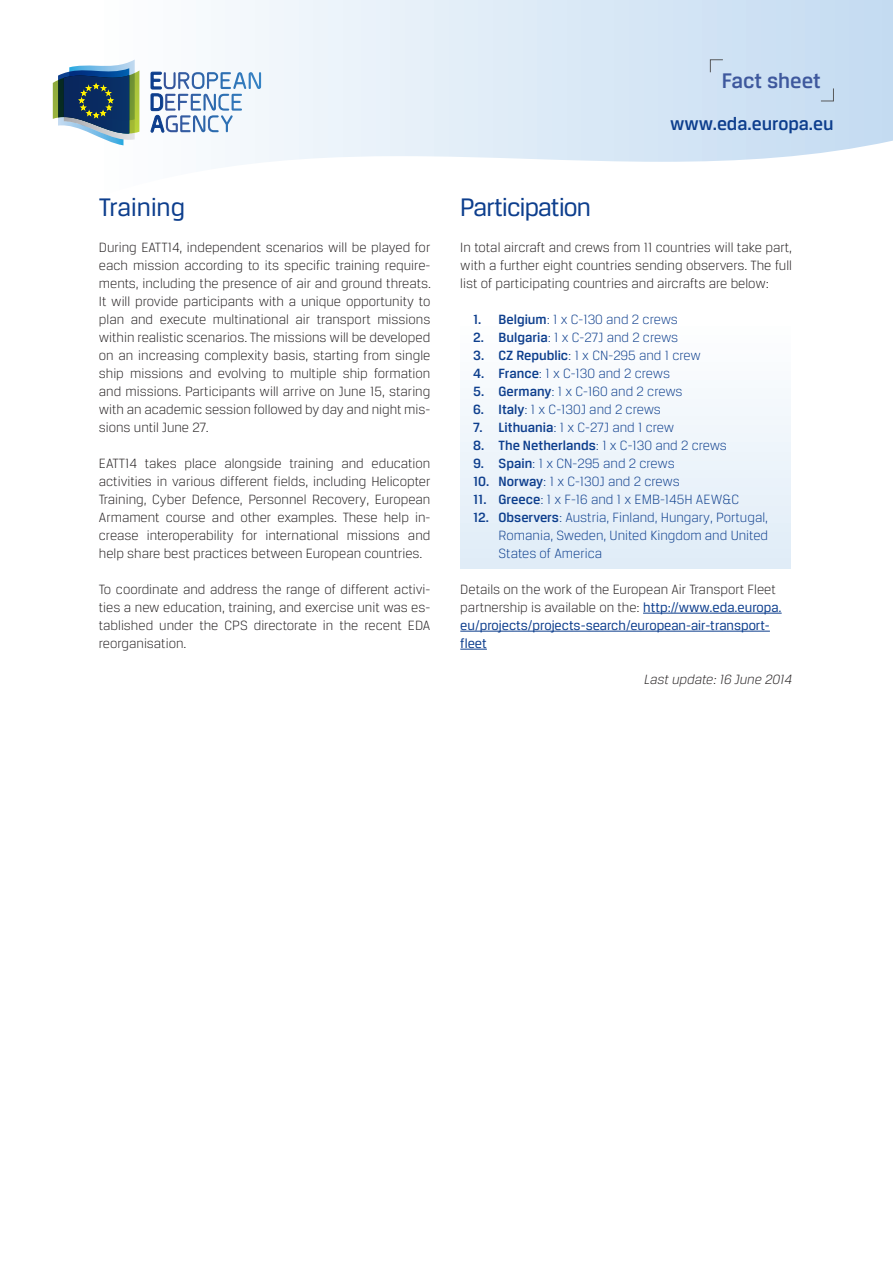
<style>
.page{position:relative;width:893px;height:1263px;background:#fff}
.page>*{position:absolute;margin:0;border:0;box-sizing:border-box;transform-origin:0 0}
.Body{font:27px "Breuer Text";letter-spacing:-.03em;color:#0d3e8d}
.Body-2{font:27px "Breuer Text";color:#0d3e8d}
.t1{font:500 22.5px "Breuer Text";color:#3e589d}
.t2{font:500 19.5px "Breuer Text";color:#0d3e8d}
.Body-3{font:300 14.25px/18px "Breuer Text";color:#231f20;text-align:justify}
.t3{font:300 14.25px/18px "Breuer Text";color:#0d3e8d;text-align:justify}
.Body-4{font:14.25px/18px "Breuer Text";color:#0d3e8d}
.Body-5{font:italic 300 14.25px "Breuer Text";color:#231f20}
.s1{font-weight:500}
.s2{font-weight:300;color:#231f20}
</style>
<div class="page">
<div style="left:460px;top:306px;width:330px;height:263px;background:linear-gradient(to bottom,#fff,#dfecf7)"></div>
<svg style="left:52px;top:0;width:841px;height:167px"></svg>
<hr style="left:643px;top:613px;width:139px;height:1px;background:#0d3e8d">
<hr style="left:460px;top:631px;width:310px;height:1px;background:#0d3e8d">
<svg style="left:460px;top:649px;width:27px;height:1px"></svg>
<svg style="left:710px;top:59px;width:13px;height:14px"></svg>
<svg style="left:820px;top:88px;width:14px;height:13px"></svg>
<svg style="left:53px;top:60px;width:86px;height:85px"></svg>
<svg style="left:151px;top:72px;width:110px;height:60px"></svg>
<p class="Body-2" style="left:99px;top:193px;width:88px">Training</p>
<p class="Body-3" style="left:99px;top:238px;width:334px">During EATT14, independent scenarios will be played for each mission according to its specific training require&shy;ments, including the presence of air and ground threats.<br>It will provide participants with a unique opportunity to plan and execute multinational air transport missions within realistic scenarios. The missions will be developed on an increasing complexity basis, starting from single ship missions and evolving to multiple ship formation and missions. Participants will arrive on June 15, staring with an academic session followed by day and night mis&shy;sions until June 27.</p>
<p class="Body-3" style="left:99px;top:454px;width:333px">EATT14 takes place alongside training and education activities in various different fields, including Helicopter Training, Cyber Defence, Personnel Recovery, European Armament course and other examples. These help in&shy;crease interoperability for international missions and help share best practices between European countries.</p>
<p class="Body-3" style="left:99px;top:580px;width:333px">To coordinate and address the range of different activi&shy;ties a new education, training, and exercise unit was es&shy;tablished under the CPS directorate in the recent EDA reorganisation.</p>
<p class="t1" style="left:722px;top:68px;width:101px">Fact sheet</p>
<p class="t2" style="left:670px;top:113px;width:165px">www.eda.europa.eu</p>
<p class="Body" style="left:460px;top:193px;width:132px">Participation</p>
<p class="Body-3" style="left:460px;top:238px;width:333px">In total aircraft and crews from 11 countries will take part, with a further eight countries sending observers. The full list of participating countries and aircrafts are below:</p>
<p class="t3" style="left:473px;top:310px;width:206px"><span class="s1">1. Belgium</span>: 1 x C-130 and 2 crews</p>
<p class="t3" style="left:473px;top:328px;width:207px"><span class="s1">2. Bulgaria</span>: 1 x C-27J and 2 crews</p>
<p class="t3" style="left:473px;top:346px;width:229px"><span class="s1">3. CZ Republic</span>: 1 x CN-295 and 1 crew</p>
<p class="t3" style="left:473px;top:364px;width:198px"><span class="s1">4. France</span>: 1 x C-130 and 2 crews</p>
<p class="t3" style="left:473px;top:382px;width:211px"><span class="s1">5. Germany</span>: 1 x C-160 and 2 crews</p>
<p class="t3" style="left:473px;top:400px;width:189px"><span class="s1">6. Italy</span>: 1 x C-130J and 2 crews</p>
<p class="t3" style="left:473px;top:418px;width:203px"><span class="s1">7. Lithuania</span>: 1 x C-27J and 1 crew</p>
<p class="t3" style="left:473px;top:436px;width:255px"><span class="s1">8. The Netherlands</span>: 1 x C-130 and 2 crews</p>
<p class="t3" style="left:473px;top:454px;width:203px"><span class="s1">9. Spain</span>: 1 x CN-295 and 2 crews</p>
<p class="t3" style="left:473px;top:472px;width:208px"><span class="s1">10. Norway</span>: 1 x C-130J and 2 crews</p>
<p class="t3" style="left:473px;top:490px;width:267px"><span class="s1">11. Greece</span>: 1 x F-16 and 1 x EMB-145H AEW&amp;C</p>
<p class="t3" style="left:499px;top:508px;width:271px;text-indent:-26px"><span class="s1">12. Observers</span>: Austria, Finland, Hungary, Portugal, Romania, Sweden, United Kingdom and United States of America</p>
<p class="Body-4" style="left:460px;top:580px;width:323px"><span class="s2">Details on the work of the European Air Transport Fleet partnership is available on the:</span> http://www.eda.europa. eu/projects/projects-search/european-air-transport&shy;fleet</p>
<p class="Body-5" style="left:644px;top:672px;width:149px">Last update: 16 June 2014</p>
</div>
